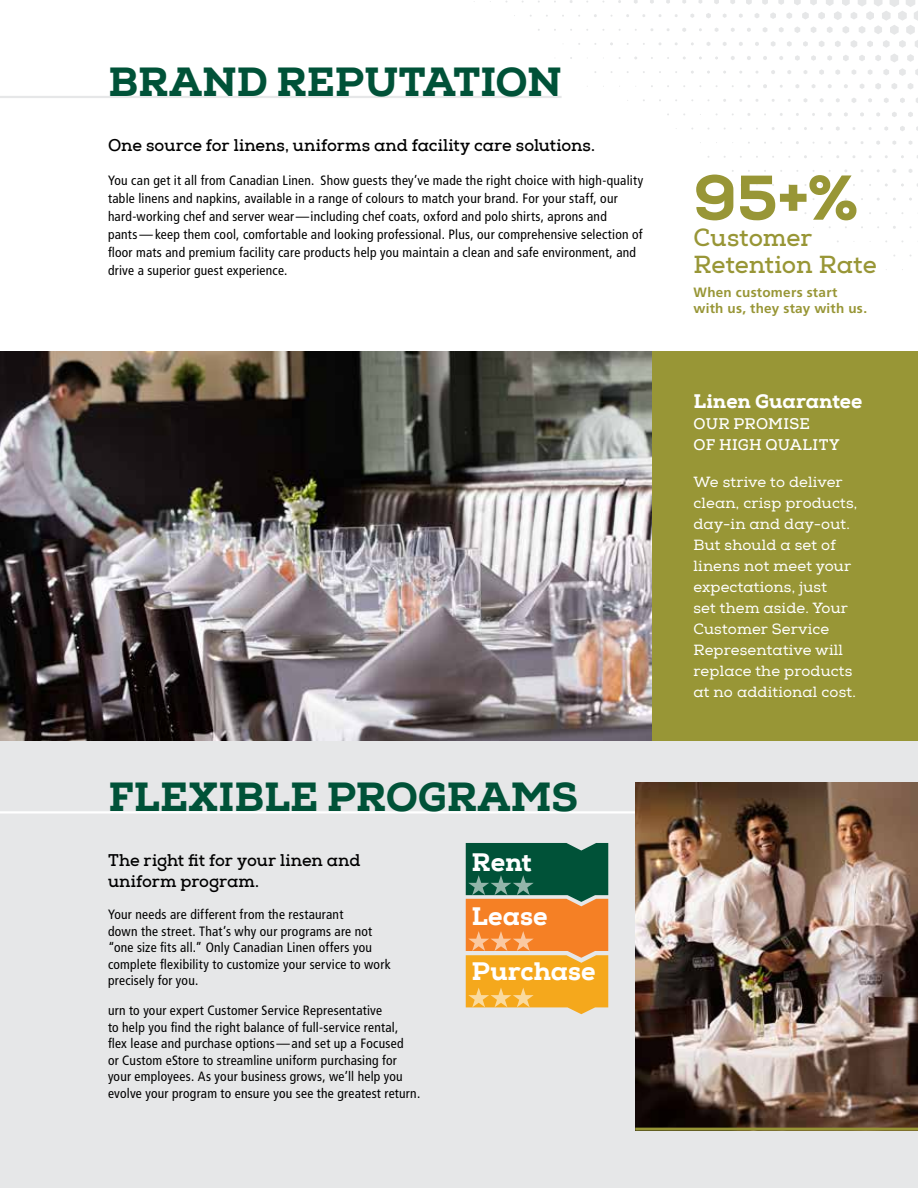
<style>
.page{position:relative;width:918px;height:1188px;background:#fff}
.page>*{position:absolute;margin:0;border:0;box-sizing:border-box;transform-origin:0 0}
.t1{font:800 63px "Nexa Slab";color:#989636}
.t2{font:800 40.5px "Nexa Slab";letter-spacing:-.015em;color:#005238}
.t3{font:800 25.2px/54.3px "Nexa Slab";color:#fff}
.t4{font:700 24px/27px "Nexa Slab";letter-spacing:-.005em;color:#989636}
.t5{font:800 19.5px "Nexa Slab";color:#fff}
.t6{font:700 16.5px/21px "Nexa Slab";color:#000}
.t7{font:15px/21px "Nexa Slab";letter-spacing:.01em;color:#fff}
.t8{font:700 15px/21px "Nexa Slab";letter-spacing:.015em;color:#fff}
.t9{font:condensed 13.5px/16.5px "Frutiger";letter-spacing:.02em;color:#000}
.t10{font:700 13.5px/16.5px "Frutiger";letter-spacing:.02em;color:#989636}
</style>
<div class="page">
<svg style="left:474px;top:0;width:444px;height:270px"></svg>
<div style="left:0;top:740px;width:918px;height:448px;background:#e6e7e8"></div>
<hr style="left:0;top:811px;width:667px;height:3px;background:#fff">
<hr style="left:0;top:96px;width:562px;height:2px;background:#e6e7e8">
<img style="left:636px;top:783px;width:282px;height:345px">
<hr style="left:635px;top:1128px;width:283px;height:3px;background:#989636">
<svg style="left:466px;top:843px;width:142px;height:171px;background:#ab8a3f"></svg>
<img style="left:0;top:351px;width:652px;height:389px">
<div style="left:652px;top:351px;width:266px;height:389px;background:#989636"></div>
<h2 class="t2" style="left:108px;top:56px;width:456px">BRAND REPUTATION</h2>
<p class="t6" style="left:108px;top:135px;width:489px">One source for linens, uniforms and facility care solutions.</p>
<p class="t9" style="left:108px;top:171px;width:537px;line-height:18px">You can get it all from Canadian Linen. Show guests they’ve made the right choice with high-quality table linens and napkins, available in a range of colours to match your brand. For your staff, our hard-working chef and server wear—including chef coats, oxford and polo shirts, aprons and<br>pants — keep them cool, comfortable and looking professional. Plus, our comprehensive selection of floor mats and premium facility care products help you maintain a clean and safe environment, and drive a superior guest experience.</p>
<h2 class="t2" style="left:108px;top:771px;width:471px">FLEXIBLE PROGRAMS</h2>
<p class="t6" style="left:108px;top:850px;width:254px">The right fit for your linen and uniform program.</p>
<p class="t9" style="left:108px;top:907px;width:284px">Your needs are different from the restaurant<br>down the street. That’s why our programs are not “one size fits all.” Only Canadian Linen offers you complete flexibility to customize your service to work precisely for you.</p>
<p class="t9" style="left:108px;top:1003px;width:314px">urn to your expert Customer Service Representative<br>to help you find the right balance of full-service rental, flex lease and purchase options—and set up a Focused<br>or Custom eStore to streamline uniform purchasing for your employees. As your business grows, we’ll help you evolve your program to ensure you see the greatest return.</p>
<h3 class="t3" style="left:472px;top:835px;width:77px">Rent<br>Lease</h3>
<h3 class="t3" style="left:472px;top:945px;width:126px">Purchase</h3>
<h1 class="t1" style="left:694px;top:158px;width:166px">95+%</h1>
<h3 class="t4" style="left:694px;top:225px;width:185px">Customer<br>Retention Rate</h3>
<p class="t10" style="left:694px;top:284px;width:175px">When customers start with us, they stay with us.</p>
<h3 class="t5" style="left:694px;top:389px;width:170px">Linen Guarantee</h3>
<p class="t8" style="left:694px;top:413px;width:148px">OUR PROMISE<br>OF HIGH QUALITY</p>
<p class="t7" style="left:694px;top:472px;width:165px">We strive to deliver clean, crisp products, day-in and day-out.<br>But should a set of linens not meet your expectations, just<br>set them aside. Your<br>Customer Service<br>Representative will replace the products at no additional cost.</p>
</div>
